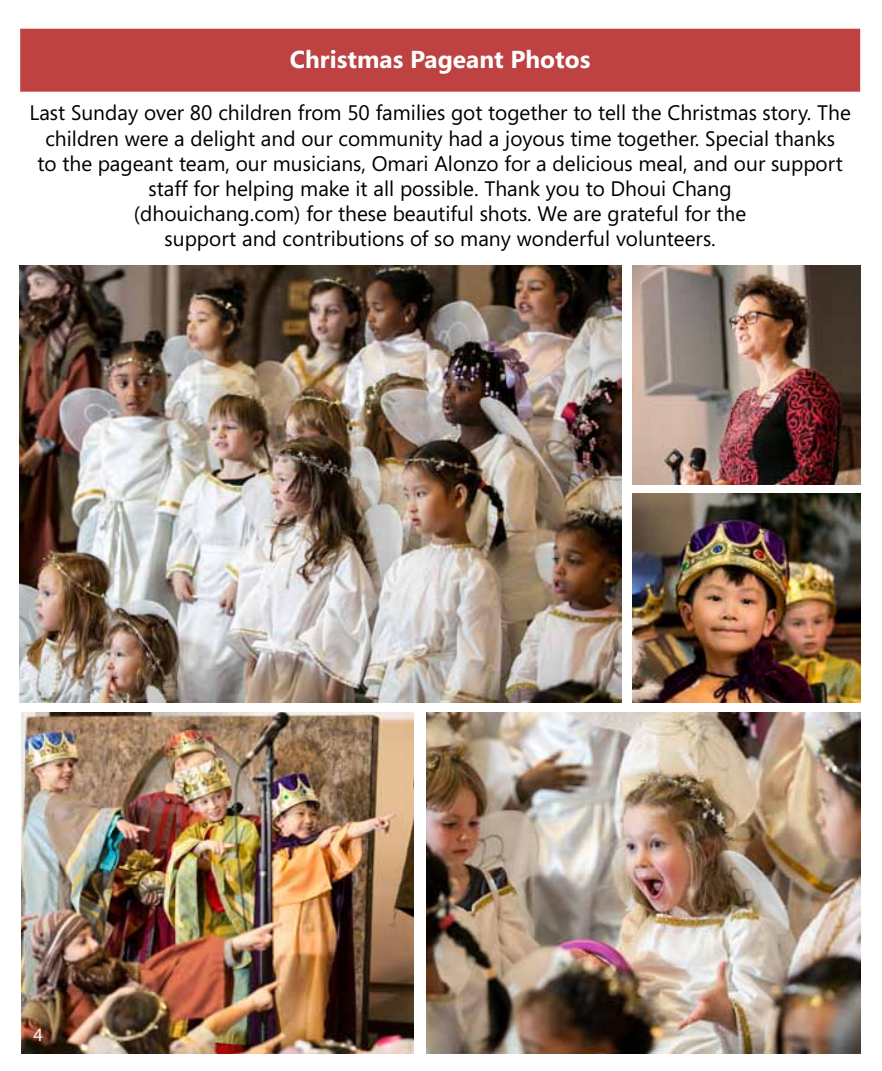
<style>
.page{position:relative;width:882px;height:1071px;background:#fff}
.page>*{position:absolute;margin:0;border:0;box-sizing:border-box;transform-origin:0 0}
.t1{font:700 24.5px "Segoe";color:#fff}
.t2{font:21px/25.2px "Segoe";color:#000;text-align:center}
.t3{font:17.5px "Segoe";color:#fff}
</style>
<div class="page">
<img style="left:22px;top:713px;width:392px;height:340px">
<div style="left:20px;top:29px;width:840px;height:63px;background:#be4242;border:2px solid #be4242"></div>
<img style="left:632px;top:493px;width:228px;height:209px">
<img style="left:426px;top:713px;width:434px;height:340px">
<img style="left:19px;top:266px;width:603px;height:436px">
<img style="left:632px;top:266px;width:228px;height:218px">
<p class="t1" style="left:290px;top:42px;width:302px">Christmas Pageant Photos</p>
<p class="t2" style="left:29px;top:100px;width:823px">Last Sunday over 80 children from 50 families got together to tell the Christmas story. The children were a delight and our community had a joyous time together. Special thanks<br>to the pageant team, our musicians, Omari Alonzo for a delicious meal, and our support staff for helping make it all possible. Thank you to Dhoui Chang<br>(dhouichang.com) for these beautiful shots. We are grateful for the<br>support and contributions of so many wonderful volunteers.</p>
<p class="t3" style="left:33px;top:1023px;width:11px">4</p>
</div>
